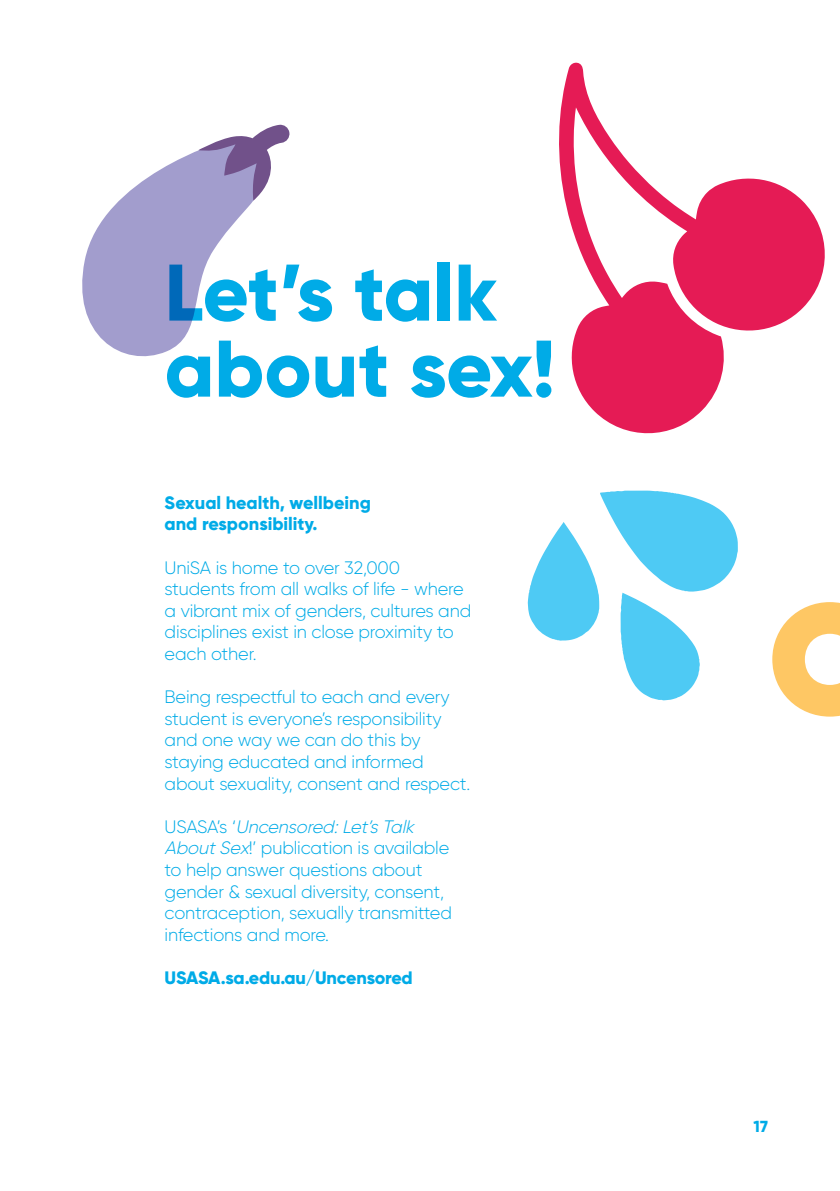
<style>
.page{position:relative;width:840px;height:1191px;background:#fff}
.page>*{position:absolute;margin:0;border:0;box-sizing:border-box;transform-origin:0 0}
.t1{font:800 80px/76px "Gilroy";color:#00abe7}
.t2{font:300 18px/21.6px "Gilroy";letter-spacing:-.01em;color:#00abe7}
.t3{font:800 18px/21.6px "Gilroy";color:#00abe7}
.t4{font:800 16px "Gilroy";color:#00abe7}
.s1{font-style:italic}
</style>
<div class="page">
<svg style="left:559px;top:63px;width:266px;height:371px"></svg>
<svg style="left:82px;top:150px;width:171px;height:207px;fill:#a29dcd"></svg>
<svg style="left:198px;top:124px;width:92px;height:77px"></svg>
<svg style="left:527px;top:490px;width:210px;height:210px"></svg>
<svg style="left:772px;top:602px;width:67px;height:114px"></svg>
<h1 class="t1" style="left:164px;top:254px;width:391px">Let’s talk about sex!</h1>
<p class="t3" style="left:164px;top:491px;width:208px">Sexual health, wellbeing and responsibility.</p>
<p class="t2" style="left:164px;top:556px;width:308px">UniSA is home to over 32,000 students from all walks of life - where a vibrant mix of genders, cultures and disciplines exist in close proximity to each other.</p>
<p class="t2" style="left:164px;top:686px;width:307px">Being respectful to each and every student is everyone’s responsibility and one way we can do this by staying educated and informed about sexuality, consent and respect.</p>
<p class="t2" style="left:164px;top:815px;width:289px">U S A S A’s ‘ <span class="s1">Uncensored:Let’sTalk AboutSex</span>!’ publication is available to help answer questions about gender &amp; sexual diversity, consent, contraception, sexually transmitted infections and more.</p>
<p class="t3" style="left:164px;top:966px;width:249px">USASA.sa.edu.au/Uncensored</p>
<p class="t4" style="left:753px;top:1116px;width:16px">17</p>
</div>
